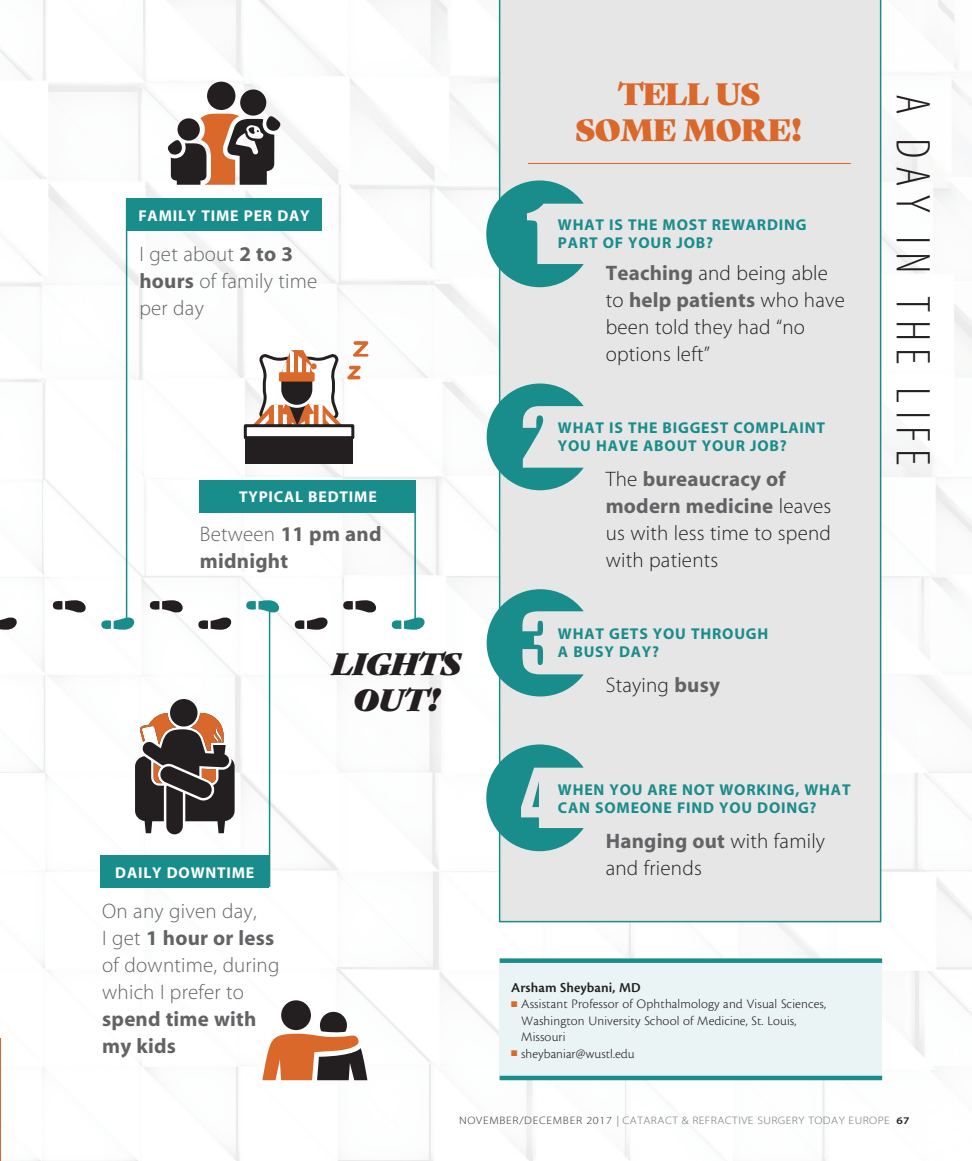
<style>
.page{position:relative;width:972px;height:1161px;background:#fff}
.page>*{position:absolute;margin:0;border:0;box-sizing:border-box;transform-origin:0 0}
.t1{font:49.2px "Myriad MM 215 300";letter-spacing:.15em;color:#231f20}
.headline{font:30px/36px "Gastromond";letter-spacing:-.01em;color:#da682b;text-align:center}
.headline-2{font:italic 30px/36px "Gastromond";letter-spacing:-.01em;color:#231f20;text-align:center}
.deck{font:21px/27px "Myriad MM 215 600";letter-spacing:.01em;color:#231f20}
.deck-2{font:21px/27px "Myriad MM 215 600";letter-spacing:.01em;color:#636366}
.deck-3{font:21px/27px "Myriad MM 700 600";letter-spacing:.01em;color:#636366}
.subhead{font:15.75px/18px "Myriad MM 700 600";letter-spacing:.05em;color:#198c8c}
.subhead-2{font:15.75px "Myriad MM 700 600";letter-spacing:.05em;color:#fff}
.bio_name{font:14.25px "Cronos MM 574 9";letter-spacing:.005em;color:#231f20}
.bio_info{font:13.5px/16.5px "Cronos MM 250 9";letter-spacing:.01em;color:#231f20}
.t2{font:10.8px "Myriad MM 215 600";letter-spacing:.04em;color:#6c6d70;scale:1.11 1}
.s1{font-family:"Myriad MM 700 600"}
.s2{font-family:"Myriad MM 215 600"}
.s3{font-family:"Myriad MM 700 600";color:#636366}
.s4{color:#da682b}
.s5{color:#312f30}
.s6{font-family:"Myriad MM 400 600";color:#939598}
.s7{font-family:"Myriad MM 565 600";font-size:10.2px;color:#231f20}
</style>
<div class="page">
<img style="left:0;top:0;width:972px;height:1161px">
<div style="left:500px;top:963px;width:382px;height:113px;background:#ebf4f4"></div>
<div style="left:500px;top:958px;width:382px;height:5px;background:#198c8c"></div>
<hr style="left:500px;top:1076px;width:382px;height:4px;background:#198c8c">
<hr style="left:126px;top:199px;width:1px;height:426px;background:#198c8c">
<div style="left:126px;top:199px;width:196px;height:32px;background:#198c8c"></div>
<div style="left:207px;top:82px;width:28px;height:28px;background:#231f20;border-radius:50%"></div>
<div style="left:240px;top:90px;width:26px;height:26px;background:#231f20;border-radius:50%"></div>
<svg style="left:167px;top:114px;width:115px;height:71px"></svg>
<hr style="left:269px;top:605px;width:1px;height:282px;background:#198c8c">
<div style="left:100px;top:856px;width:169px;height:32px;background:#198c8c"></div>
<div style="left:499px;top:0;width:382px;height:922px;background:#e7e6e6"></div>
<svg style="left:486px;top:180px;width:98px;height:107px;background:#78b6b6"></svg>
<hr style="left:528px;top:163px;width:323px;height:1px;background:#da682b">
<svg style="left:487px;top:384px;width:97px;height:106px;background:#7fb9b9"></svg>
<svg style="left:487px;top:589px;width:97px;height:107px;background:#7fb9b9"></svg>
<svg style="left:486px;top:744px;width:98px;height:107px;background:#7fb9b9"></svg>
<svg style="left:0;top:616px;width:17px;height:14px"></svg>
<svg style="left:101px;top:616px;width:33px;height:14px"></svg>
<svg style="left:198px;top:616px;width:33px;height:14px"></svg>
<svg style="left:53px;top:600px;width:33px;height:14px"></svg>
<svg style="left:150px;top:600px;width:33px;height:14px"></svg>
<svg style="left:295px;top:616px;width:33px;height:14px"></svg>
<svg style="left:392px;top:616px;width:33px;height:14px"></svg>
<svg style="left:246px;top:600px;width:33px;height:14px"></svg>
<svg style="left:343px;top:600px;width:33px;height:14px"></svg>
<svg style="left:135px;top:699px;width:100px;height:135px"></svg>
<hr style="left:414px;top:480px;width:2px;height:145px;background:#198c8c">
<div style="left:200px;top:480px;width:216px;height:32px;background:#198c8c"></div>
<svg style="left:246px;top:270px;width:123px;height:259px"></svg>
<div style="left:245px;top:426px;width:108px;height:37px;background:#231f20"></div>
<div style="left:245px;top:426px;width:108px;height:12px;background:#fff"></div>
<div style="left:244px;top:424px;width:110px;height:15px;border:3px solid #231f20"></div>
<div style="left:281px;top:1000px;width:30px;height:30px;background:#231f20;border-radius:50%"></div>
<svg style="left:262px;top:1012px;width:105px;height:68px"></svg>
<hr style="left:0;top:1039px;width:1px;height:122px;background:#da682b">
<p class="subhead-2" style="left:139px;top:208px;width:173px">FAMILY TIME PER DAY</p>
<p class="deck-2" style="left:139px;top:241px;width:180px">I get about <span class="s1">2 to 3 hours</span> of family time per day</p>
<p class="subhead-2" style="left:239px;top:489px;width:139px">TYPICAL BEDTIME</p>
<p class="deck-3" style="left:200px;top:521px;width:183px"><span class="s2">Between</span> 11 pm and midnight</p>
<p class="headline-2" style="left:330px;top:644px;width:130px">LIGHTS<br>OUT!</p>
<p class="subhead-2" style="left:115px;top:865px;width:141px">DAILY DOWNTIME</p>
<p class="deck-2" style="left:102px;top:899px;width:179px">On any given day,<br>I get <span class="s1">1 hour or less </span>of downtime, during which I prefer to <span class="s1">spend time with my kids</span></p>
<p class="headline" style="left:576px;top:74px;width:229px">TELL US<br>SOME MORE!</p>
<p class="subhead" style="left:558px;top:217px;width:250px">WHAT IS THE MOST REWARDING<br>PART OF YOUR JOB?</p>
<p class="deck" style="left:606px;top:261px;width:241px"><span class="s3">Teaching</span> and being able to <span class="s3">help patients</span> who have been told they had “no options left”</p>
<p class="subhead" style="left:558px;top:419px;width:269px">WHAT IS THE BIGGEST COMPLAINT<br>YOU HAVE ABOUT YOUR JOB?</p>
<p class="deck" style="left:606px;top:466px;width:227px">The <span class="s3">bureaucracy of modern medicine</span> leaves us with less time to spend with patients</p>
<p class="subhead" style="left:558px;top:626px;width:212px">WHAT GETS YOU THROUGH<br>A BUSY DAY?</p>
<p class="deck" style="left:606px;top:673px;width:116px">Staying <span class="s3">busy</span></p>
<p class="subhead" style="left:558px;top:781px;width:294px">WHEN YOU ARE NOT WORKING, WHAT<br>CAN SOMEONE FIND YOU DOING?</p>
<p class="deck" style="left:606px;top:828px;width:221px"><span class="s3">Hanging out</span> with family and friends</p>
<p class="bio_name" style="left:511px;top:980px;width:131px">Arsham Sheybani, MD</p>
<p class="bio_info" style="left:521px;top:996px;width:306px;text-indent:-10px"><span class="s4">■</span> Assistant Professor of Ophthalmology and Visual Sciences,<br>Washington University School of Medicine, St. Louis,<br>Missouri</p>
<p class="bio_info" style="left:511px;top:1045px;width:125px"><span class="s4">■</span> sheybaniar@wustl.edu</p>
<p class="t1" style="left:937px;top:94px;width:373px;rotate:90deg">A DAY IN THE LIFE</p>
<p class="t2" style="left:459px;top:1115px;width:407px"><span class="s5">NOVEMBER/DECEMBER 2017</span> <span class="s6">|</span> CATARACT &amp; REFRACTIVE SURGERY TODAY EUROPE <span class="s7">67</span></p>
</div>
